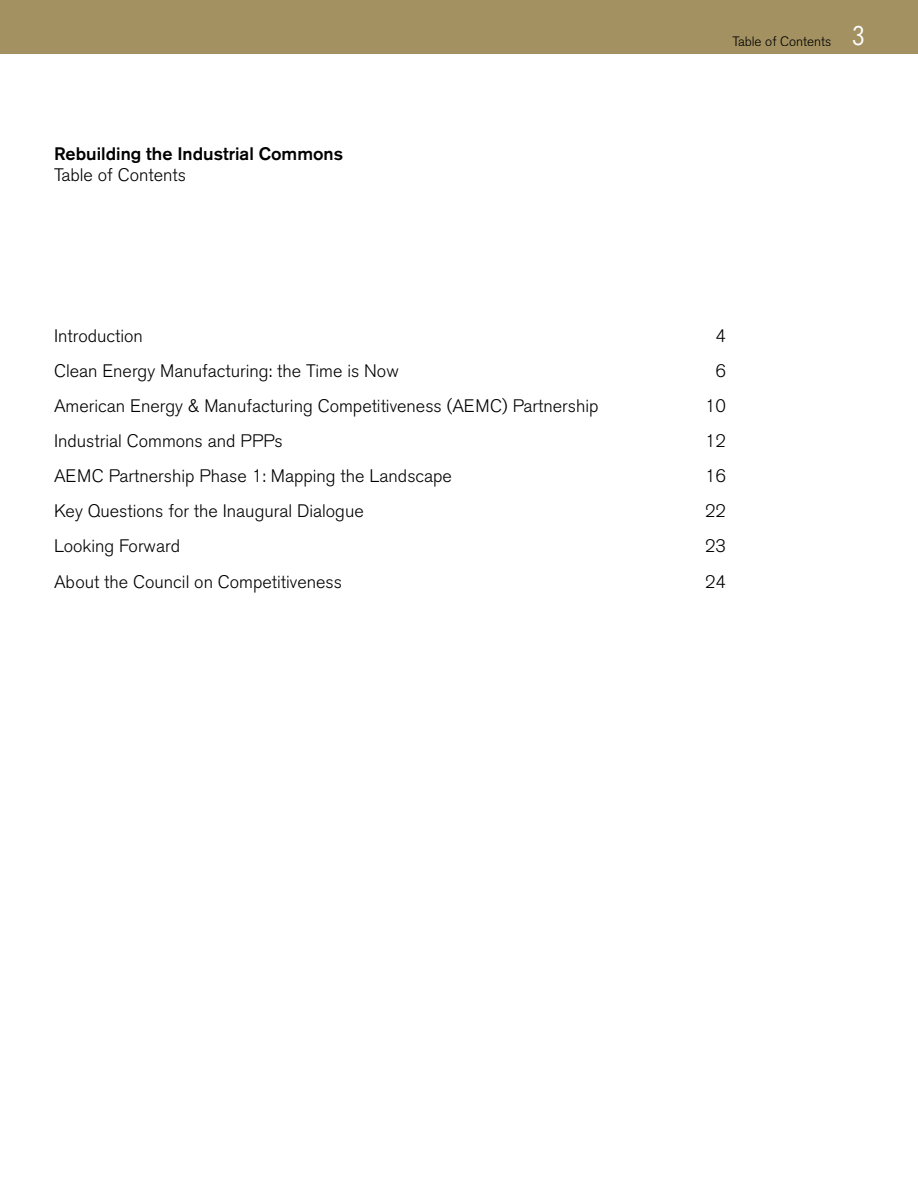
<style>
.page{position:relative;width:918px;height:1188px;background:#fff}
.page>*{position:absolute;margin:0;border:0;box-sizing:border-box;transform-origin:0 0}
.t1{font:300 18px "Akzidenz Grotesk BE";color:#000}
.t2{font:500 18px "Akzidenz Grotesk BE";color:#000}
.t3{font:300 13.5px "Akzidenz Grotesk BE";color:#000}
.s1{font-family:"Numbers Claimcheck";font-weight:400;font-size:27px;color:#fff}
</style>
<div class="page">
<div style="left:0;top:0;width:918px;height:54px;background:#a39161"></div>
<p class="t2" style="left:54px;top:142px;width:291px">Rebuilding the Industrial Commons</p>
<p class="t1" style="left:54px;top:165px;width:134px">Table of Contents</p>
<p class="t3" style="left:732px;top:33px;width:135px">Table of Contents <span class="s1">3</span></p>
<p class="t1" style="left:54px;top:326px;width:90px">Introduction</p>
<p class="t1" style="left:716px;top:326px;width:12px">4</p>
<p class="t1" style="left:54px;top:361px;width:346px">Clean Energy Manufacturing: the Time is Now</p>
<p class="t1" style="left:716px;top:361px;width:12px">6</p>
<p class="t1" style="left:54px;top:396px;width:546px">American Energy &amp; Manufacturing Competitiveness (AEMC) Partnership</p>
<p class="t1" style="left:705px;top:396px;width:22px">10</p>
<p class="t1" style="left:54px;top:431px;width:230px">Industrial Commons and PPPs</p>
<p class="t1" style="left:705px;top:431px;width:22px">12</p>
<p class="t1" style="left:54px;top:466px;width:399px">AEMC Partnership Phase 1: Mapping the Landscape</p>
<p class="t1" style="left:705px;top:466px;width:22px">16</p>
<p class="t1" style="left:54px;top:501px;width:311px">Key Questions for the Inaugural Dialogue</p>
<p class="t1" style="left:705px;top:501px;width:22px">22</p>
<p class="t1" style="left:54px;top:536px;width:128px">Looking Forward</p>
<p class="t1" style="left:705px;top:536px;width:22px">23</p>
<p class="t1" style="left:54px;top:571px;width:290px">About the Council on Competitiveness</p>
<p class="t1" style="left:705px;top:571px;width:22px">24</p>
</div>
